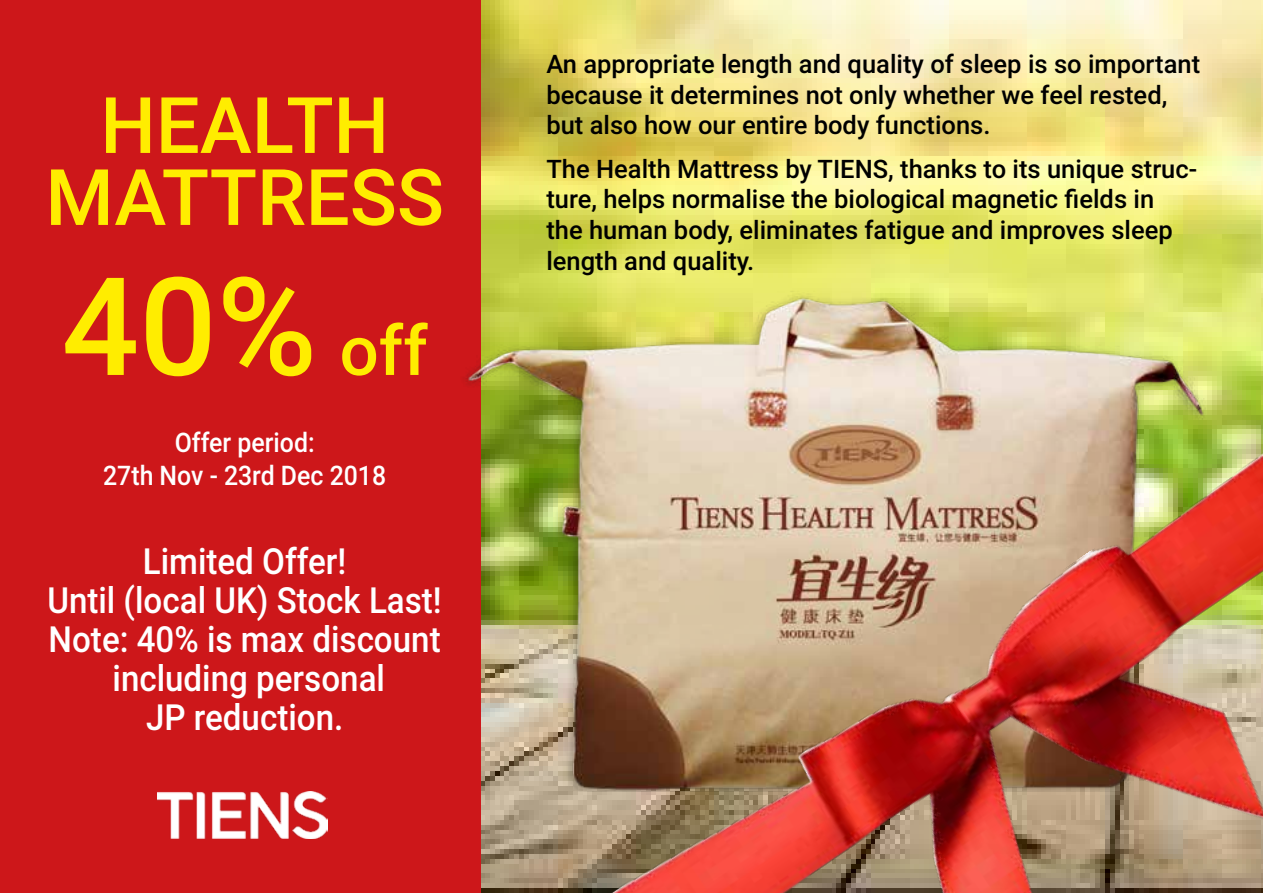
<style>
.page{position:relative;width:1263px;height:893px;background:#fff}
.page>*{position:absolute;margin:0;border:0;box-sizing:border-box;transform-origin:0 0}
.t1{font:500 136.5px "Roboto";color:#ffed00}
.t2{font:500 78px/72px "Roboto";color:#ffed00;text-align:center}
.t3{font:500 36px/39px "Roboto";color:#fff;text-align:center;scale:.92 1}
.t4{font:500 27px/32.4px "Roboto";color:#fff;text-align:center;scale:.92 1}
.t5{font:500 25.5px/30.6px "Roboto";color:#000}
.s1{font-size:69px}
</style>
<div class="page">
<img style="left:480px;top:0;width:783px;height:893px">
<div style="left:0;top:0;width:480px;height:893px;background:#cd171a"></div>
<img style="left:158px;top:791px;width:170px;height:48px">
<img style="left:465px;top:280px;width:777px;height:511px">
<img style="left:587px;top:433px;width:676px;height:460px">
<h2 class="t2" style="left:45px;top:86px;width:400px">HEALTH<br>MATTRESS</h2>
<h1 class="t1" style="left:62px;top:231px;width:367px">40% <span class="s1">off</span></h1>
<p class="t4" style="left:103px;top:426px;width:309px">Offer period:<br>27th Nov - 23rd Dec 2018</p>
<h3 class="t3" style="left:47px;top:540px;width:430px">Limited Offer!<br>Until (local UK) Stock Last!<br>Note: 40% is max discount including personal<br>JP reduction.</h3>
<p class="t5" style="left:546px;top:48px;width:655px">An appropriate length and quality of sleep is so important because it determines not only whether we feel rested, but also how our entire body functions.</p>
<p class="t5" style="left:546px;top:153px;width:652px">The Health Mattress by TIENS, thanks to its unique struc&shy;ture, helps normalise the biological magnetic fields in<br>the human body, eliminates fatigue and improves sleep length and quality.</p>
</div>
